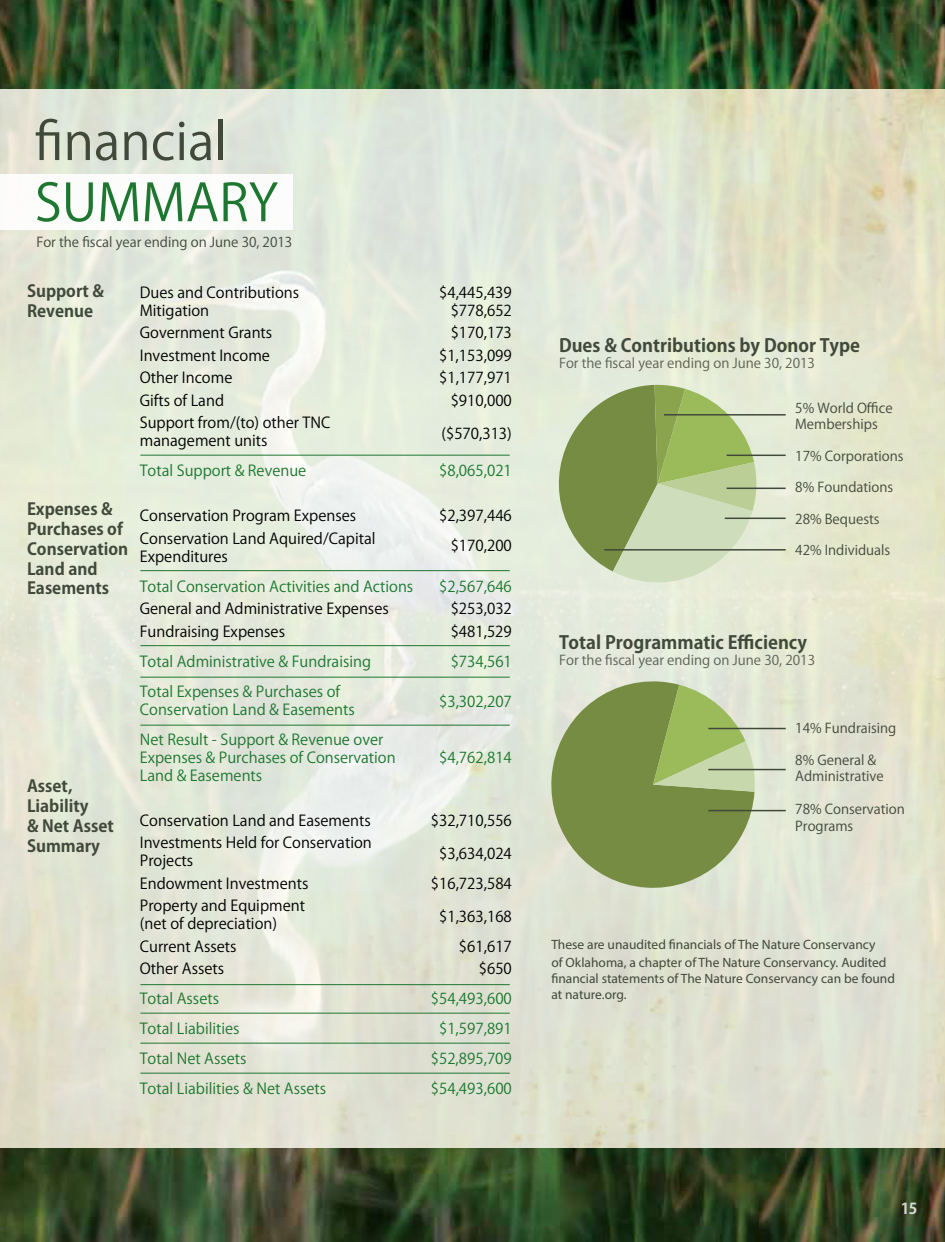
<style>
.page{position:relative;width:945px;height:1242px;background:#fff}
.page>*{position:absolute;margin:0;border:0;box-sizing:border-box;transform-origin:0 0}
.t1{font:51px "Koz Go Pr 6 N";color:#41493b}
.t2{font:51px "Koz Go Pr 6 N";color:#1d7730}
.t3{font:700 18px "Koz Go Pr 6 N";color:#41493b}
.t4{font:700 16.5px/19.8px "Koz Go Pr 6 N";color:#41493b}
.t5{font:15px/22.5px "Koz Go Pr 6 N";color:#000}
.t6{font:15px/30px "Koz Go Pr 6 N";color:#1d7730}
.t7{font:700 15px "Koz Go Pr 6 N";color:#fff}
.t8{font:13.5px/16.5px "Koz Go Pr 6 N";color:#41493b}
.t9{font:13.5px/18px "Myriad Pro";color:#41493b}
.t10{font:13.5px "Koz Go Pr 6 N";color:#5d6054}
</style>
<div class="page">
<img style="left:0;top:0;width:945px;height:1242px">
<img style="left:0;top:90px;width:945px;height:1058px">
<div style="left:0;top:174px;width:292px;height:56px;background:#fff"></div>
<hr style="left:140px;top:455px;width:370px;height:1px;background:#1d7730">
<hr style="left:140px;top:570px;width:370px;height:1px;background:#1d7730">
<hr style="left:140px;top:645px;width:370px;height:1px;background:#1d7730">
<hr style="left:140px;top:677px;width:370px;height:1px;background:#1d7730">
<hr style="left:140px;top:725px;width:370px;height:1px;background:#1d7730">
<hr style="left:140px;top:984px;width:370px;height:1px;background:#1d7730">
<hr style="left:140px;top:1013px;width:370px;height:1px;background:#1d7730">
<hr style="left:140px;top:1043px;width:370px;height:1px;background:#1d7730">
<hr style="left:140px;top:1073px;width:370px;height:1px;background:#1d7730">
<svg style="left:545px;top:385px;width:213px;height:211px;background:#b2c391"></svg>
<hr style="left:664px;top:414px;width:122px;height:2px;background:#41493b">
<hr style="left:727px;top:488px;width:59px;height:1px;background:#41493b">
<hr style="left:727px;top:455px;width:59px;height:1px;background:#41493b">
<hr style="left:725px;top:518px;width:61px;height:1px;background:#41493b">
<hr style="left:604px;top:549px;width:182px;height:2px;background:#41493b">
<svg style="left:548px;top:678px;width:208px;height:214px;background:#99ac71"></svg>
<hr style="left:708px;top:769px;width:78px;height:1px;background:#41493b">
<hr style="left:708px;top:728px;width:78px;height:1px;background:#41493b">
<hr style="left:708px;top:810px;width:78px;height:1px;background:#41493b">
<h1 class="t1" style="left:35px;top:113px;width:194px">financial</h1>
<h1 class="t2" style="left:35px;top:174px;width:245px">SUMMARY</h1>
<p class="t8" style="left:36px;top:235px;width:258px">For the fiscal year ending on June 30, 2013</p>
<p class="t5" style="left:140px;top:281px;width:161px">Dues and Contributions</p>
<p class="t5" style="left:439px;top:281px;width:74px">$4,445,439</p>
<p class="t5" style="left:140px;top:299px;width:71px">Mitigation</p>
<p class="t5" style="left:451px;top:299px;width:63px">$778,652</p>
<p class="t5" style="left:140px;top:322px;width:134px">Government Grants</p>
<p class="t5" style="left:451px;top:322px;width:63px">$170,173</p>
<p class="t5" style="left:140px;top:344px;width:132px">Investment Income</p>
<p class="t5" style="left:439px;top:344px;width:74px">$1,153,099</p>
<p class="t5" style="left:140px;top:367px;width:94px">Other Income</p>
<p class="t5" style="left:439px;top:367px;width:74px">$1,177,971</p>
<p class="t5" style="left:140px;top:389px;width:86px">Gifts of Land</p>
<p class="t5" style="left:451px;top:389px;width:63px">$910,000</p>
<p class="t5" style="left:140px;top:412px;width:192px">Support from/(to) other TNC</p>
<p class="t4" style="left:27px;top:282px;width:78px">Support &amp;<br>Revenue</p>
<p class="t5" style="left:441px;top:422px;width:72px">($570,313)</p>
<p class="t5" style="left:140px;top:430px;width:129px">management units</p>
<p class="t6" style="left:140px;top:456px;width:168px">Total Support &amp; Revenue</p>
<p class="t6" style="left:439px;top:456px;width:74px">$8,065,021</p>
<p class="t5" style="left:140px;top:505px;width:218px">Conservation Program Expenses</p>
<p class="t5" style="left:439px;top:505px;width:74px">$2,397,446</p>
<p class="t5" style="left:140px;top:527px;width:237px">Conservation Land Aquired/Capital</p>
<p class="t5" style="left:451px;top:535px;width:63px">$170,200</p>
<p class="t5" style="left:140px;top:545px;width:90px">Expenditures</p>
<p class="t6" style="left:140px;top:572px;width:275px">Total Conservation Activities and Actions</p>
<p class="t6" style="left:439px;top:572px;width:74px">$2,567,646</p>
<p class="t5" style="left:140px;top:598px;width:250px">General and Administrative Expenses</p>
<p class="t5" style="left:451px;top:598px;width:63px">$253,032</p>
<p class="t5" style="left:140px;top:620px;width:147px">Fundraising Expenses</p>
<p class="t5" style="left:451px;top:620px;width:63px">$481,529</p>
<p class="t6" style="left:140px;top:647px;width:233px">Total Administrative &amp; Fundraising</p>
<p class="t6" style="left:451px;top:647px;width:63px">$734,561</p>
<p class="t6" style="left:140px;top:677px;width:202px">Total Expenses &amp; Purchases of</p>
<p class="t4" style="left:27px;top:500px;width:103px">Expenses &amp;<br>Purchases of<br>Conservation<br>Land and<br>Easements</p>
<p class="t6" style="left:439px;top:687px;width:74px">$3,302,207</p>
<p class="t6" style="left:140px;top:695px;width:245px">Conservation Land &amp; Easements<br>Net Result - Support &amp; Revenue over</p>
<p class="t6" style="left:140px;top:743px;width:257px">Expenses &amp; Purchases of Conservation</p>
<p class="t6" style="left:439px;top:743px;width:74px">$4,762,814</p>
<p class="t6" style="left:140px;top:761px;width:124px">Land &amp; Easements</p>
<p class="t5" style="left:140px;top:809px;width:232px">Conservation Land and Easements</p>
<p class="t5" style="left:431px;top:809px;width:82px">$32,710,556</p>
<p class="t5" style="left:140px;top:832px;width:234px">Investments Held for Conservation</p>
<p class="t5" style="left:439px;top:842px;width:74px">$3,634,024</p>
<p class="t4" style="left:27px;top:777px;width:88px">Asset,<br>Liability<br>&amp; Net Asset<br>Summary</p>
<p class="t5" style="left:140px;top:850px;width:170px">Projects<br>Endowment Investments</p>
<p class="t5" style="left:431px;top:872px;width:82px">$16,723,584</p>
<p class="t5" style="left:140px;top:895px;width:167px">Property and Equipment</p>
<p class="t5" style="left:140px;top:913px;width:139px">(net of depreciation)<br>Current Assets</p>
<p class="t5" style="left:439px;top:905px;width:74px">$1,363,168</p>
<p class="t5" style="left:459px;top:935px;width:54px">$61,617</p>
<p class="t5" style="left:140px;top:958px;width:86px">Other Assets</p>
<p class="t5" style="left:479px;top:958px;width:35px">$650</p>
<p class="t6" style="left:140px;top:984px;width:81px">Total Assets</p>
<p class="t6" style="left:431px;top:984px;width:82px">$54,493,600</p>
<p class="t6" style="left:140px;top:1014px;width:101px">Total Liabilities</p>
<p class="t6" style="left:439px;top:1014px;width:74px">$1,597,891</p>
<p class="t6" style="left:140px;top:1044px;width:108px">Total Net Assets</p>
<p class="t6" style="left:431px;top:1044px;width:83px">$52,895,709</p>
<p class="t6" style="left:140px;top:1074px;width:188px">Total Liabilities &amp; Net Assets</p>
<p class="t6" style="left:431px;top:1074px;width:82px">$54,493,600</p>
<p class="t3" style="left:559px;top:335px;width:303px">Dues &amp; Contributions by Donor Type</p>
<p class="t10" style="left:559px;top:356px;width:258px">For the fiscal year ending on June 30, 2013</p>
<p class="t8" style="left:795px;top:400px;width:99px">5% World Office<br>Memberships</p>
<p class="t8" style="left:795px;top:448px;width:110px">17% Corporations</p>
<p class="t8" style="left:795px;top:479px;width:100px">8% Foundations</p>
<p class="t8" style="left:795px;top:511px;width:86px">28% Bequests</p>
<p class="t8" style="left:795px;top:542px;width:97px">42% Individuals</p>
<p class="t3" style="left:559px;top:632px;width:249px">Total Programmatic Efficiency</p>
<p class="t10" style="left:559px;top:652px;width:258px">For the fiscal year ending on June 30, 2013</p>
<p class="t8" style="left:795px;top:721px;width:103px">14% Fundraising</p>
<p class="t8" style="left:795px;top:752px;width:90px">8% General &amp;<br>Administrative</p>
<p class="t8" style="left:795px;top:801px;width:111px">78% Conservation<br>Programs</p>
<p class="t9" style="left:551px;top:935px;width:337px">These are unaudited financials of The Nature Conservancy of Oklahoma, a chapter of The Nature Conservancy. Audited</p>
<p class="t9" style="left:551px;top:970px;width:345px;line-height:16.2px">financial statements of The Nature Conservancy can be found at nature.org.</p>
<p class="t7" style="left:900px;top:1200px;width:19px">15</p>
</div>
